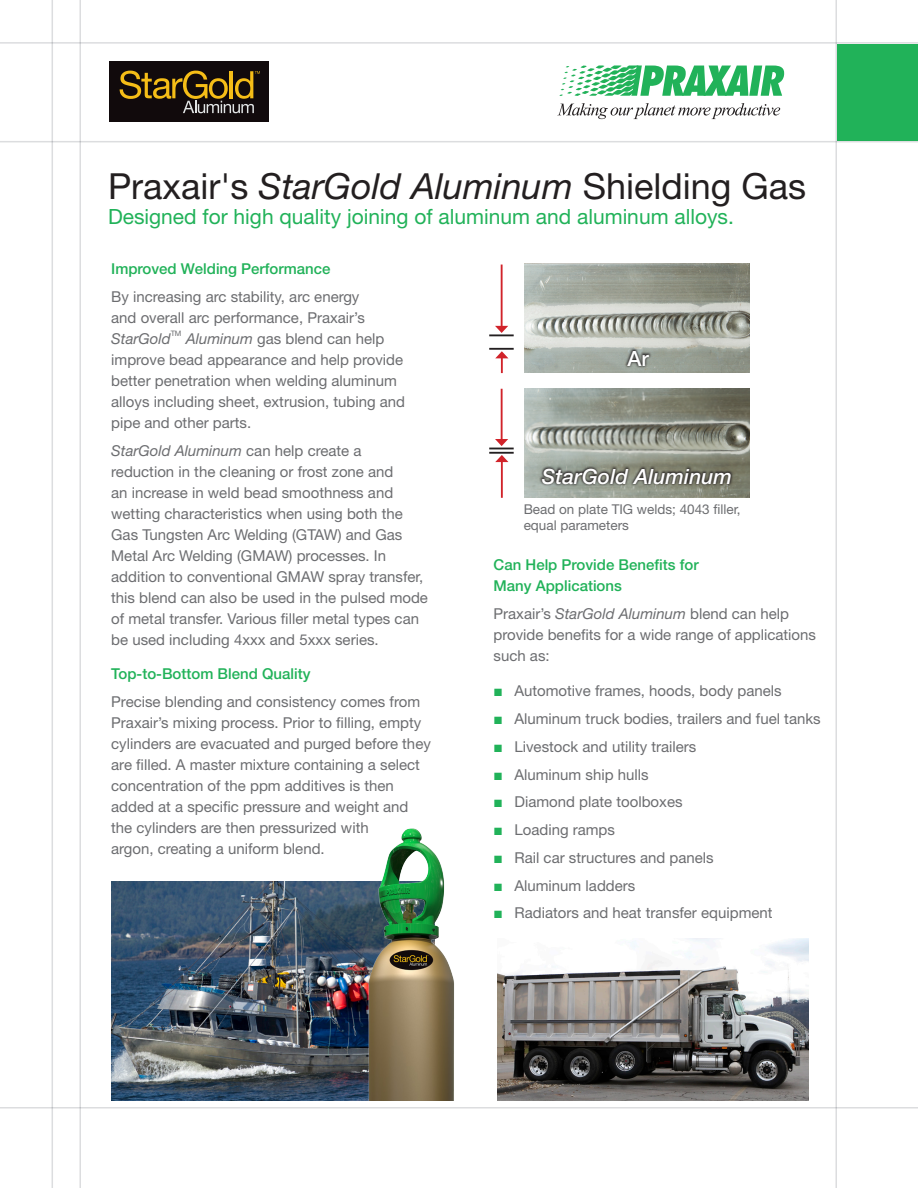
<style>
.page{position:relative;width:918px;height:1188px;background:#fff}
.page>*{position:absolute;margin:0;border:0;box-sizing:border-box;transform-origin:0 0}
.Body_Copy{font:36px "Helvetica Neue";color:#231f20}
.Body_Copy-2{font:21px "Helvetica Neue";color:#21b259}
.t1{font:italic 500 21px "Helvetica Neue";color:#fff}
.t2{font:500 21px "Helvetica Neue";color:#fff}
.t3{font:15px/21px "Helvetica Neue";color:#6c6d70}
.t4{font:500 15px/21px "Helvetica Neue";color:#21b259}
.t5{font:13.5px/16.2px "Helvetica Neue";color:#6c6d70}
.t6{font:7.5px "Helvetica Neue";color:#6c6d70}
.s1{font-style:italic}
.s2{color:#21b259}
</style>
<div class="page">
<svg style="left:559px;top:65px;width:226px;height:31px"></svg>
<svg style="left:557px;top:103px;width:223px;height:16px"></svg>
<div style="left:837px;top:44px;width:81px;height:96px;background:#21b259"></div>
<hr style="left:52px;top:0;width:1px;height:1188px;background:#dcdddf">
<hr style="left:80px;top:0;width:1px;height:1188px;background:#dcdddf">
<hr style="left:0;top:42px;width:918px;height:2px;background:#dcdddf">
<hr style="left:836px;top:0;width:1px;height:1188px;background:#dcdddf">
<hr style="left:0;top:141px;width:918px;height:1px;background:#dcdddf">
<div style="left:110px;top:62px;width:159px;height:60px;background:#110a0c"></div>
<svg style="left:120px;top:71px;width:140px;height:42px"></svg>
<img style="left:524px;top:264px;width:225px;height:109px">
<img style="left:524px;top:388px;width:225px;height:110px">
<svg style="left:624px;top:348px;width:28px;height:20px"></svg>
<svg style="left:539px;top:466px;width:195px;height:21px;background:#616259"></svg>
<hr style="left:489px;top:334px;width:25px;height:2px;background:#231f20">
<hr style="left:489px;top:348px;width:25px;height:2px;background:#231f20">
<hr style="left:489px;top:452px;width:25px;height:2px;background:#231f20">
<hr style="left:501px;top:461px;width:2px;height:37px;background:#d1232a">
<svg style="left:495px;top:455px;width:13px;height:7px"></svg>
<svg style="left:495px;top:351px;width:13px;height:22px"></svg>
<hr style="left:501px;top:389px;width:2px;height:51px;background:#d1232a">
<svg style="left:489px;top:439px;width:25px;height:10px"></svg>
<hr style="left:501px;top:265px;width:2px;height:62px;background:#d1232a">
<svg style="left:495px;top:326px;width:13px;height:7px"></svg>
<img style="left:112px;top:881px;width:241px;height:220px">
<img style="left:498px;top:939px;width:311px;height:162px">
<hr style="left:0;top:1107px;width:918px;height:1px;background:#dcdddf">
<img style="left:353px;top:828px;width:101px;height:273px">
<p class="Body_Copy" style="left:108px;top:165px;width:700px">Praxair's <span class="s1">StarGold Aluminum</span> Shielding Gas</p>
<p class="Body_Copy-2" style="left:108px;top:204px;width:627px">Designed for high quality joining of aluminum and aluminum alloys.</p>
<p class="t4" style="left:111px;top:258px;width:221px">Improved Welding Performance</p>
<p class="t3" style="left:111px;top:286px;width:255px">By increasing arc stability, arc energy and overall arc performance, Praxair’s<br><span class="s1">StarGold</span></p>
<p class="t6" style="left:171px;top:329px;width:12px">TM</p>
<p class="t3" style="left:111px;top:328px;width:295px;text-indent:74px"><span class="s1">Aluminum</span> gas blend can help improve bead appearance and help provide better penetration when welding aluminum alloys including sheet, extrusion, tubing and pipe and other parts.</p>
<p class="t3" style="left:111px;top:440px;width:318px"><span class="s1">StarGold Aluminum</span> can help create a reduction in the cleaning or frost zone and<br>an increase in weld bead smoothness and wetting characteristics when using both the Gas Tungsten Arc Welding (GTAW) and Gas Metal Arc Welding (GMAW) processes. In addition to conventional GMAW spray transfer, this blend can also be used in the pulsed mode of metal transfer. Various filler metal types can be used including 4xxx and 5xxx series.</p>
<p class="t4" style="left:111px;top:663px;width:201px">Top-to-Bottom Blend Quality</p>
<p class="t3" style="left:111px;top:691px;width:321px">Precise blending and consistency comes from Praxair’s mixing process. Prior to filling, empty cylinders are evacuated and purged before they are filled. A master mixture containing a select concentration of the ppm additives is then added at a specific pressure and weight and the cylinders are then pressurized with<br>argon, creating a uniform blend.</p>
<p class="t2" style="left:627px;top:346px;width:23px">Ar</p>
<p class="t1" style="left:542px;top:464px;width:192px">StarGold Aluminum</p>
<p class="t5" style="left:524px;top:501px;width:219px">Bead on plate TIG welds; 4043 filler, equal parameters</p>
<p class="t4" style="left:494px;top:554px;width:207px">Can Help Provide Benefits for<br>Many Applications</p>
<p class="t3" style="left:494px;top:603px;width:324px">Praxair’s <span class="s1">StarGold Aluminum</span> blend can help provide benefits for a wide range of applications such as:</p>
<p class="t3" style="left:494px;top:680px;width:289px"><span class="s2">■</span> Automotive frames, hoods, body panels</p>
<p class="t3" style="left:494px;top:708px;width:328px"><span class="s2">■</span> Aluminum truck bodies, trailers and fuel tanks</p>
<p class="t3" style="left:494px;top:736px;width:204px"><span class="s2">■</span> Livestock and utility trailers</p>
<p class="t3" style="left:494px;top:764px;width:156px"><span class="s2">■</span> Aluminum ship hulls</p>
<p class="t3" style="left:494px;top:791px;width:190px"><span class="s2">■</span> Diamond plate toolboxes</p>
<p class="t3" style="left:494px;top:819px;width:122px"><span class="s2">■</span> Loading ramps</p>
<p class="t3" style="left:494px;top:847px;width:221px"><span class="s2">■</span> Rail car structures and panels</p>
<p class="t3" style="left:494px;top:875px;width:143px"><span class="s2">■</span> Aluminum ladders</p>
<p class="t3" style="left:494px;top:902px;width:280px"><span class="s2">■</span> Radiators and heat transfer equipment</p>
</div>
